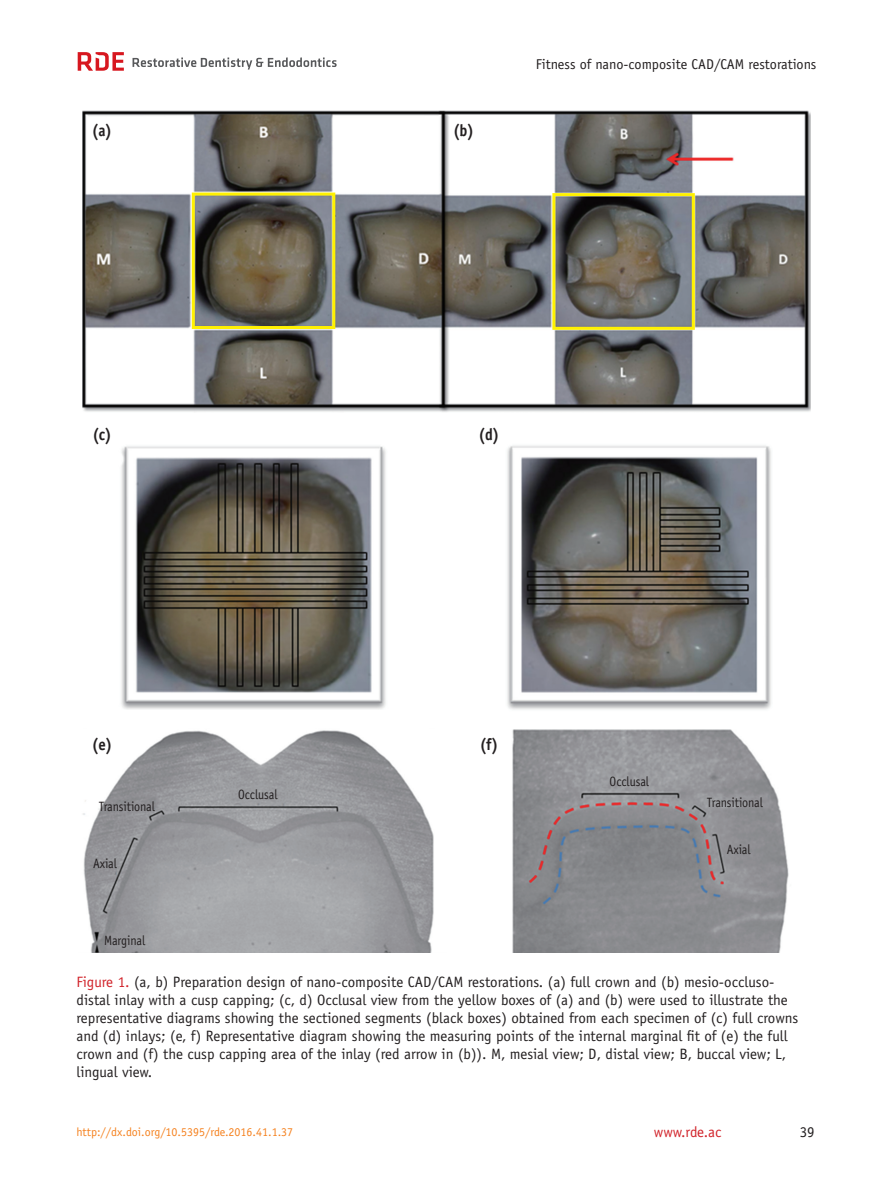
<style>
.page{position:relative;width:893px;height:1191px;background:#fff}
.page>*{position:absolute;margin:0;border:0;box-sizing:border-box;transform-origin:0 0}
.t1{font:700 16.5px "Officina Sans Std";color:#231f20;scale:.9 1}
.t2{font:15px/18px "Officina Sans Std";color:#231f20}
.t3{font:15px "Officina Sans Std";color:#d1232a}
.t4{font:14.25px "Officina Sans Std";color:#231f20}
.t5{font:13.5px "Officina Sans Std";letter-spacing:-.005em;color:#231f20;scale:.9 1}
.t6{font:12px "Officina Sans Std";color:#f58220}
.s1{color:#d1232a}
</style>
<div class="page">
<svg style="left:133px;top:57px;width:204px;height:13px"></svg>
<svg style="left:78px;top:52px;width:46px;height:19px"></svg>
<img style="left:82px;top:111px;width:728px;height:301px">
<img style="left:83px;top:730px;width:351px;height:222px">
<img style="left:121px;top:446px;width:265px;height:263px">
<img style="left:507px;top:445px;width:264px;height:265px">
<img style="left:512px;top:729px;width:277px;height:223px">
<div style="left:192px;top:192px;width:143px;height:137px;border:3px solid #fff101"></div>
<div style="left:552px;top:193px;width:143px;height:137px;border:3px solid #fff101"></div>
<p class="t1" style="left:92px;top:120px;width:24px">(a)</p>
<p class="t1" style="left:453px;top:120px;width:25px">(b)</p>
<p class="t4" style="left:536px;top:55px;width:282px">Fitness of nano-composite CAD/CAM restorations</p>
<p class="t1" style="left:92px;top:424px;width:23px">(c)</p>
<p class="t1" style="left:479px;top:424px;width:25px">(d)</p>
<p class="t1" style="left:92px;top:734px;width:24px">(e)</p>
<p class="t1" style="left:480px;top:734px;width:22px">(f)</p>
<p class="t5" style="left:238px;top:786px;width:45px">Occlusal</p>
<p class="t5" style="left:99px;top:799px;width:64px">Transitional</p>
<p class="t5" style="left:93px;top:855px;width:28px">Axial</p>
<p class="t5" style="left:104px;top:933px;width:47px">Marginal</p>
<p class="t5" style="left:610px;top:774px;width:45px">Occlusal</p>
<p class="t5" style="left:707px;top:794px;width:64px">Transitional</p>
<p class="t5" style="left:727px;top:842px;width:28px">Axial</p>
<p class="t2" style="left:77px;top:972px;width:723px"><span class="s1">Figure 1.</span> (a, b) Preparation design of nano-composite CAD/CAM restorations. (a) full crown and (b) mesio-occluso&shy;distal inlay with a cusp capping; (c, d) Occlusal view from the yellow boxes of (a) and (b) were used to illustrate the representative diagrams showing the sectioned segments (black boxes) obtained from each specimen of (c) full crowns and (d) inlays; (e, f) Representative diagram showing the measuring points of the internal marginal fit of (e) the full crown and (f) the cusp capping area of the inlay (red arrow in (b)). M, mesial view; D, distal view; B, buccal view; L, lingual view.</p>
<p class="t6" style="left:77px;top:1124px;width:218px">http://dx.doi.org/10.5395/rde.2016.41.1.37</p>
<p class="t3" style="left:654px;top:1122px;width:69px">www.rde.ac</p>
<p class="t2" style="left:800px;top:1122px;width:16px">39</p>
</div>
